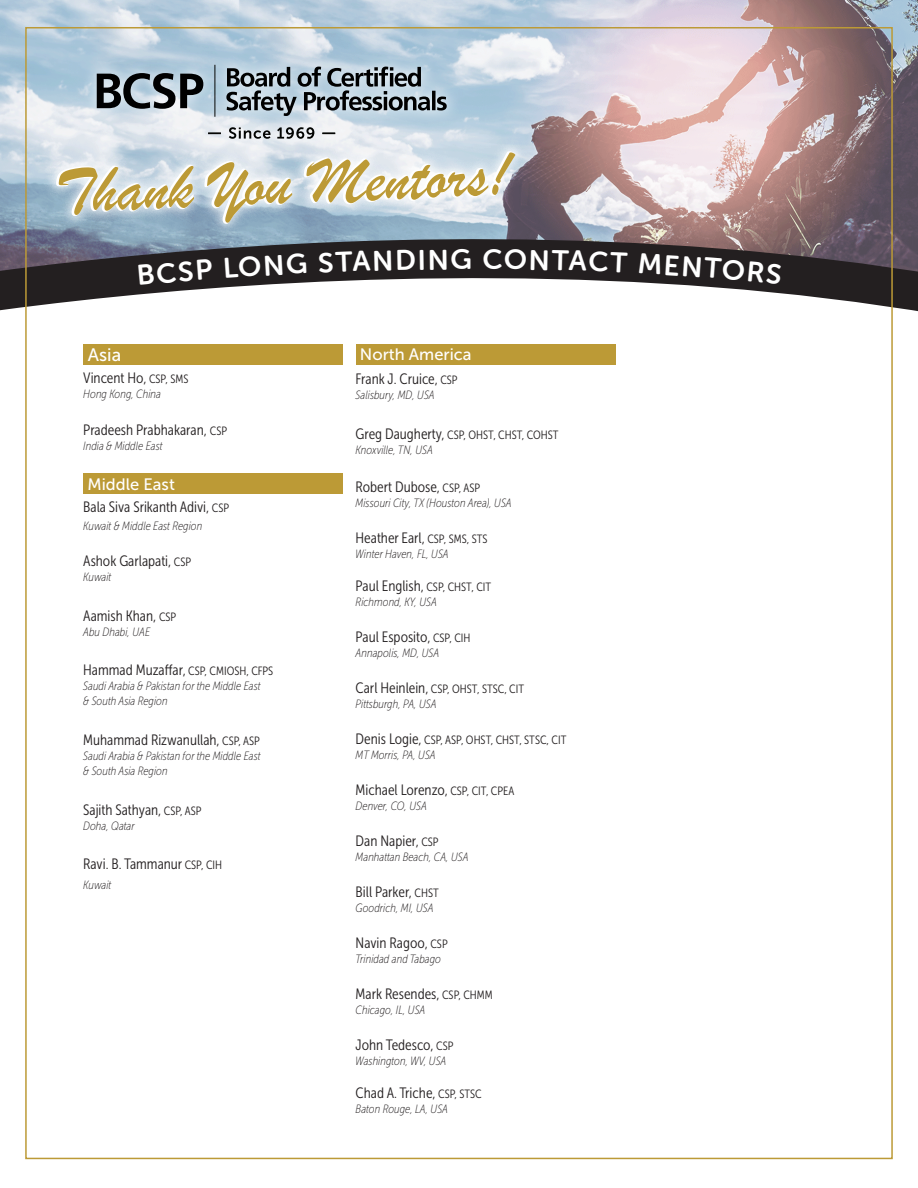
<style>
.page{position:relative;width:918px;height:1188px;background:#fff}
.page>*{position:absolute;margin:0;border:0;box-sizing:border-box;transform-origin:0 0}
.t1{font:66.9px "Brush Script";color:#bc9a36}
.t2{font:28.5px "Museo Sans Rounded 700";color:#fff}
.t3{font:18px "Museo Sans 500";color:#fff}
.t4{font:16.5px "Museo Sans 500";color:#fff}
.t5{font:15px "Museo Sans Cond 300";color:#231f20}
.t6{font:italic 12px "Museo Sans Cond 100";color:#231f20}
.t7{font:12px "Museo Sans Cond 300";color:#231f20}
.s1{font-size:12px}
.s2{font-size:15px}
</style>
<div class="page">
<img style="left:0;top:0;width:918px;height:223px">
<div style="left:82px;top:51px;width:379px;height:102px;background:#fff;opacity:.75"></div>
<svg style="left:97px;top:73px;width:106px;height:36px;background:#677076"></svg>
<svg style="left:226px;top:67px;width:221px;height:49px;background:#89959e"></svg>
<hr style="left:215px;top:65px;width:1px;height:52px;background:#040503">
<svg style="left:229px;top:127px;width:42px;height:12px"></svg>
<svg style="left:277px;top:127px;width:37px;height:12px"></svg>
<svg style="left:208px;top:132px;width:13px;height:2px"></svg>
<svg style="left:322px;top:132px;width:13px;height:2px"></svg>
<div style="left:44px;top:139px;width:484px;height:97px;background:#fff;opacity:.75"></div>
<svg style="left:0;top:223px;width:918px;height:142px"></svg>
<div style="left:83px;top:344px;width:260px;height:20px;background:#bc9a36"></div>
<div style="left:83px;top:473px;width:260px;height:21px;background:#bc9a36"></div>
<div style="left:356px;top:344px;width:259px;height:20px;background:#bc9a36"></div>
<div style="left:138px;top:253px;width:169px;height:32px;background:#231f20"></div>
<svg style="left:397px;top:249px;width:50px;height:21px"></svg>
<svg style="left:505px;top:249px;width:277px;height:35px;background:#312d2e"></svg>
<p class="t1" style="left:54px;top:150px;width:457px;rotate:-2deg">Thank You Mentors!</p>
<p class="t2" style="left:318px;top:247px;width:77px;rotate:-2deg">STAN</p>
<p class="t2" style="left:451px;top:243px;width:54px">G C</p>
<p class="t3" style="left:88px;top:345px;width:35px">Asia</p>
<p class="t5" style="left:83px;top:369px;width:107px">Vincent Ho, <span class="s1">CSP, SMS</span></p>
<p class="t6" style="left:83px;top:387px;width:79px">Hong Kong, China</p>
<p class="t5" style="left:83px;top:422px;width:145px">Pradeesh Prabhakaran, <span class="s1">CSP</span></p>
<p class="t6" style="left:83px;top:440px;width:81px">India &amp; Middle East</p>
<p class="t4" style="left:87px;top:475px;width:89px">Middle East</p>
<p class="t5" style="left:83px;top:499px;width:147px">Bala Siva Srikanth Adivi, <span class="s1">CSP</span></p>
<p class="t6" style="left:83px;top:520px;width:121px">Kuwait &amp; Middle East Region</p>
<p class="t5" style="left:83px;top:553px;width:109px">Ashok Garlapati, <span class="s1">CSP</span></p>
<p class="t6" style="left:83px;top:571px;width:30px">Kuwait</p>
<p class="t5" style="left:83px;top:607px;width:94px">Aamish Khan, <span class="s1">CSP</span></p>
<p class="t6" style="left:83px;top:625px;width:68px">Abu Dhabi, UAE</p>
<p class="t5" style="left:83px;top:662px;width:192px">Hammad Muzaffar, <span class="s1">CSP, CMIOSH, CFPS</span></p>
<p class="t6" style="left:83px;top:680px;width:179px">Saudi Arabia &amp; Pakistan for the Middle East</p>
<p class="t6" style="left:83px;top:695px;width:86px">&amp; South Asia Region</p>
<p class="t5" style="left:83px;top:732px;width:178px">Muhammad Rizwanullah, <span class="s1">CSP, ASP</span></p>
<p class="t6" style="left:83px;top:749px;width:179px">Saudi Arabia &amp; Pakistan for the Middle East</p>
<p class="t6" style="left:83px;top:764px;width:86px">&amp; South Asia Region</p>
<p class="t5" style="left:83px;top:801px;width:120px">Sajith Sathyan, <span class="s1">CSP, ASP</span></p>
<p class="t6" style="left:83px;top:819px;width:53px">Doha, Qatar</p>
<p class="t5" style="left:83px;top:856px;width:140px">Ravi. B. Tammanur <span class="s1">CSP, CIH</span></p>
<p class="t6" style="left:83px;top:878px;width:30px">Kuwait</p>
<p class="t4" style="left:360px;top:346px;width:113px">North America</p>
<p class="t5" style="left:356px;top:371px;width:103px">Frank J. Cruice, <span class="s1">CSP</span></p>
<p class="t6" style="left:356px;top:389px;width:81px">Salisbury, MD, USA</p>
<p class="t7" style="left:356px;top:428px;width:204px"><span class="s2">Greg Daugherty,</span> CSP, OHST, CHST, COHST</p>
<p class="t6" style="left:356px;top:443px;width:79px">Knoxville, TN, USA</p>
<p class="t5" style="left:356px;top:478px;width:126px">Robert Dubose, <span class="s1">CSP, ASP</span></p>
<p class="t6" style="left:356px;top:496px;width:158px">Missouri City, TX (Houston Area), USA</p>
<p class="t5" style="left:356px;top:529px;width:133px">Heather Earl, <span class="s1">CSP, SMS, STS</span></p>
<p class="t6" style="left:356px;top:547px;width:95px">Winter Haven, FL, USA</p>
<p class="t5" style="left:356px;top:577px;width:137px">Paul English, <span class="s1">CSP, CHST, CIT</span></p>
<p class="t6" style="left:356px;top:595px;width:83px">Richmond, KY, USA</p>
<p class="t5" style="left:356px;top:628px;width:116px">Paul Esposito, <span class="s1">CSP, CIH</span></p>
<p class="t6" style="left:356px;top:646px;width:85px">Annapolis, MD, USA</p>
<p class="t7" style="left:356px;top:682px;width:170px"><span class="s2">Carl Heinlein,</span> CSP, OHST, STSC, CIT</p>
<p class="t6" style="left:356px;top:697px;width:82px">Pittsburgh, PA, USA</p>
<p class="t7" style="left:356px;top:733px;width:212px"><span class="s2">Denis Logie,</span> CSP, ASP, OHST, CHST, STSC, CIT</p>
<p class="t6" style="left:356px;top:748px;width:82px">MT Morris, PA, USA</p>
<p class="t5" style="left:356px;top:781px;width:160px">Michael Lorenzo, <span class="s1">CSP, CIT, CPEA</span></p>
<p class="t6" style="left:356px;top:799px;width:73px">Denver, CO, USA</p>
<p class="t5" style="left:356px;top:832px;width:84px">Dan Napier, <span class="s1">CSP</span></p>
<p class="t6" style="left:356px;top:850px;width:114px">Manhattan Beach, CA, USA</p>
<p class="t5" style="left:356px;top:883px;width:85px">Bill Parker, <span class="s1">CHST</span></p>
<p class="t6" style="left:356px;top:901px;width:80px">Goodrich, MI, USA</p>
<p class="t5" style="left:356px;top:934px;width:94px">Navin Ragoo, <span class="s1">CSP</span></p>
<p class="t6" style="left:356px;top:952px;width:87px">Trinidad and Tabago</p>
<p class="t5" style="left:356px;top:985px;width:139px">Mark Resendes, <span class="s1">CSP, CHMM</span></p>
<p class="t6" style="left:356px;top:1003px;width:71px">Chicago, IL, USA</p>
<p class="t5" style="left:356px;top:1036px;width:99px">John Tedesco, <span class="s1">CSP</span></p>
<p class="t6" style="left:356px;top:1054px;width:92px">Washington, WV, USA</p>
<p class="t5" style="left:356px;top:1084px;width:128px">Chad A. Triche, <span class="s1">CSP, STSC</span></p>
<p class="t6" style="left:356px;top:1102px;width:94px">Baton Rouge, LA, USA</p>
</div>
